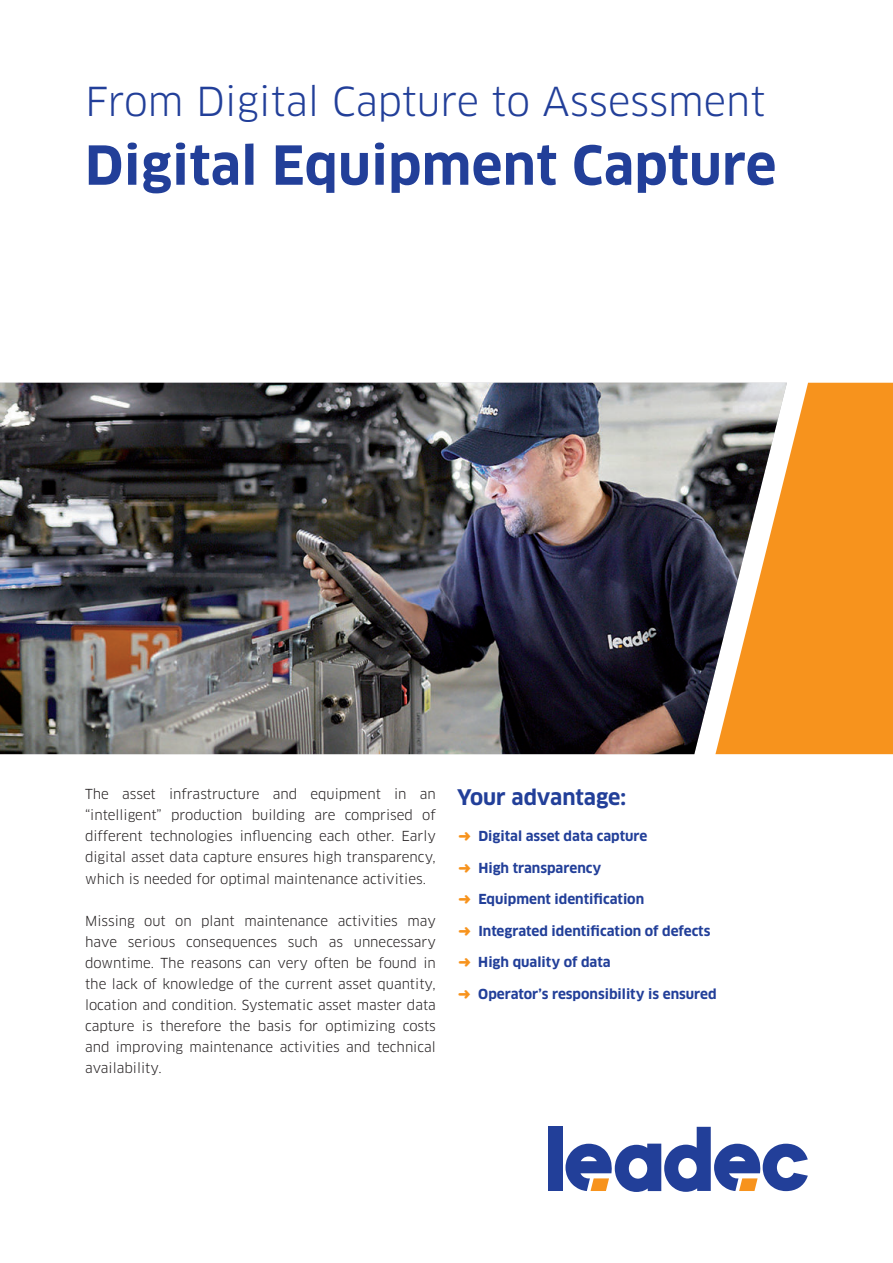
<style>
.page{position:relative;width:893px;height:1263px;background:#fff}
.page>*{position:absolute;margin:0;border:0;box-sizing:border-box;transform-origin:0 0}
.t1{font:700 52.5px "Clan OT";letter-spacing:.005em;color:#223f99}
.t2{font:39px "Clan OT";color:#223f99}
.t3{font:700 21px "Clan OT";color:#223f99}
.t4{font:13.5px/21px "Clan OT";color:#231f20;text-align:justify}
.t5{font:700 13.5px "Clan OT";color:#223f99}
.s1{color:#f7931d}
</style>
<div class="page">
<div style="left:549px;top:1127px;width:14px;height:64px;background:#223f99"></div>
<svg style="left:565px;top:1127px;width:243px;height:65px"></svg>
<img style="left:0;top:383px;width:715px;height:371px">
<svg style="left:715px;top:383px;width:178px;height:371px;background:#df9640"></svg>
<h2 class="t2" style="left:85px;top:84px;width:682px">From Digital Capture to Assessment</h2>
<h1 class="t1" style="left:85px;top:142px;width:693px">Digital Equipment Capture</h1>
<p class="t4" style="left:85px;top:784px;width:352px">The asset infrastructure and equipment in an “intelligent” production building are comprised of different technologies influencing each other. Early digital asset data capture ensures high transparency, which is needed for optimal maintenance activities.</p>
<p class="t4" style="left:85px;top:910px;width:352px">Missing out on plant maintenance activities may have serious consequences such as unnecessary downtime. The reasons can very often be found in the lack of knowledge of the current asset quantity, location and condition. Systematic asset master data capture is therefore the basis for optimizing costs and improving maintenance activities and technical availability.</p>
<h3 class="t3" style="left:457px;top:788px;width:171px">Your advantage:</h3>
<p class="t5" style="left:458px;top:830px;width:190px"><span class="s1">➜</span> Digital asset data capture</p>
<p class="t5" style="left:458px;top:862px;width:144px"><span class="s1">➜</span> High transparency</p>
<p class="t5" style="left:458px;top:893px;width:187px"><span class="s1">➜</span> Equipment identification</p>
<p class="t5" style="left:458px;top:925px;width:254px"><span class="s1">➜</span> Integrated identification of defects</p>
<p class="t5" style="left:458px;top:956px;width:154px"><span class="s1">➜</span> High quality of data</p>
<p class="t5" style="left:458px;top:988px;width:260px"><span class="s1">➜</span> Operator’s responsibility is ensured</p>
</div>
